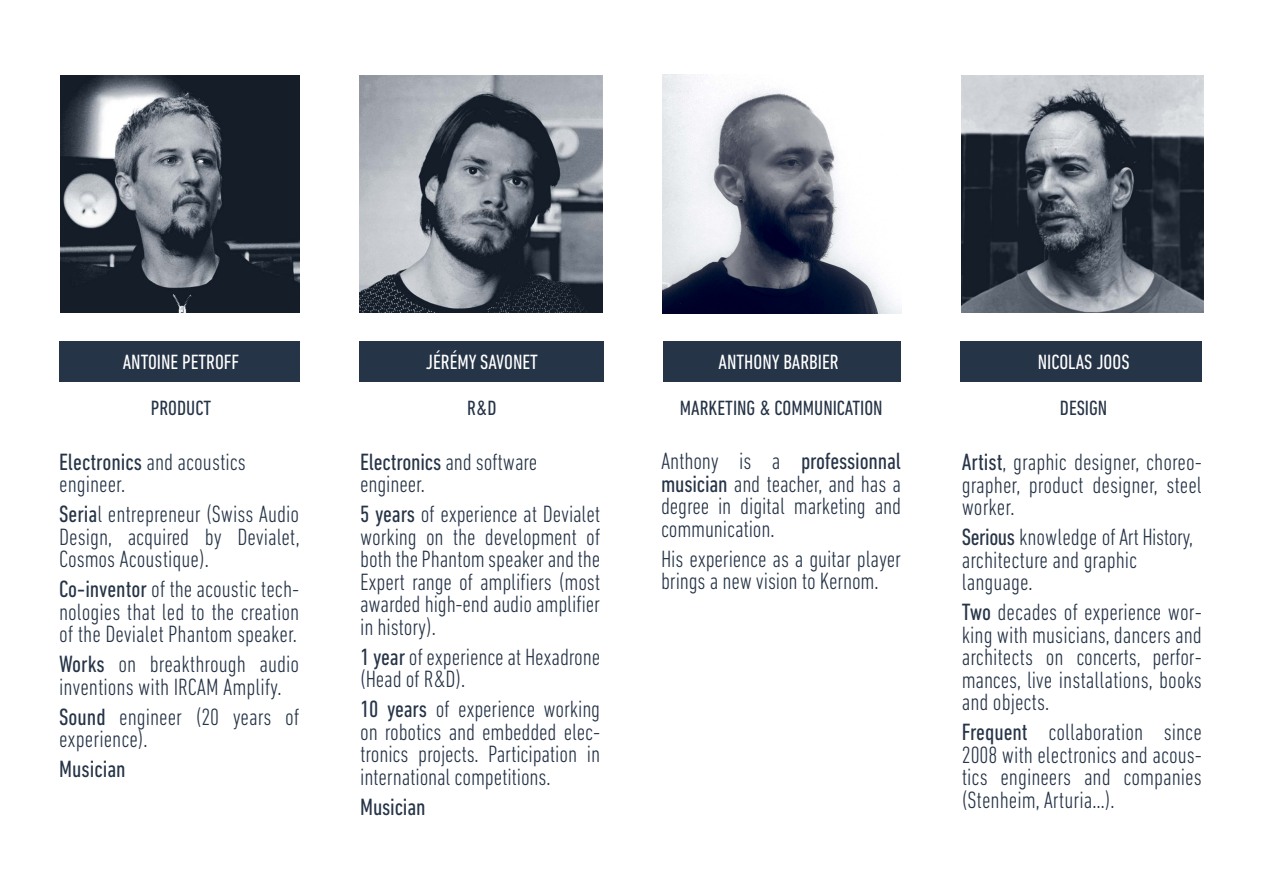
<style>
.page{position:relative;width:1263px;height:893px;background:#fff}
.page>*{position:absolute;margin:0;border:0;box-sizing:border-box;transform-origin:0 0}
.t1{font:300 condensed 24px/22.5px "DIN Next LT Pro";color:#263447;text-align:justify}
.t2{font:condensed 24px "DIN Next LT Pro";letter-spacing:-.005em;color:#263447}
.t3{font:condensed 21px "DIN Next LT Pro";color:#fff}
.t4{font:condensed 21px "DIN Next LT Pro";color:#263447}
.s1{font-weight:400}
</style>
<div class="page">
<div style="left:60px;top:342px;width:1142px;height:40px;background:#263447"></div>
<div style="left:604px;top:76px;width:59px;height:379px;background:#fff"></div>
<div style="left:300px;top:76px;width:59px;height:380px;background:#fff"></div>
<div style="left:902px;top:76px;width:58px;height:377px;background:#fff"></div>
<img style="left:962px;top:76px;width:242px;height:237px">
<img style="left:359px;top:76px;width:243px;height:237px">
<img style="left:60px;top:76px;width:239px;height:237px">
<img style="left:662px;top:74px;width:240px;height:239px">
<p class="t3" style="left:123px;top:350px;width:118px">ANTOINE PETROFF</p>
<p class="t3" style="left:426px;top:350px;width:114px">JÉRÉMY SAVONET</p>
<p class="t3" style="left:718px;top:350px;width:122px">ANTHONY BARBIER</p>
<p class="t3" style="left:1038px;top:350px;width:93px">NICOLAS JOOS</p>
<p class="t4" style="left:151px;top:396px;width:62px">PRODUCT</p>
<p class="t4" style="left:467px;top:396px;width:31px">R&amp;D</p>
<p class="t4" style="left:680px;top:396px;width:204px">MARKETING &amp; COMMUNICATION</p>
<p class="t4" style="left:1060px;top:396px;width:49px">DESIGN</p>
<p class="t1" style="left:59px;top:450px;width:188px"><span class="s1">Electronics</span> and acoustics engineer.</p>
<p class="t1" style="left:59px;top:503px;width:242px"><span class="s1">Seria</span>l entrepreneur (Swiss Audio Design, acquired by Devialet, Cosmos Acoustique).</p>
<p class="t1" style="left:59px;top:578px;width:242px"><span class="s1">Co-inventor</span> of the acoustic tech&shy;nologies that led to the creation of the Devialet Phantom speaker.</p>
<p class="t1" style="left:59px;top:653px;width:242px"><span class="s1">Works</span> on breakthrough audio inventions with IRCAM Amplify.</p>
<p class="t1" style="left:59px;top:705px;width:242px"><span class="s1">Sound</span> engineer (20 years of experience).</p>
<p class="t2" style="left:59px;top:756px;width:68px">Musician</p>
<p class="t1" style="left:360px;top:450px;width:179px"><span class="s1">Electronics</span> and software engineer.</p>
<p class="t1" style="left:360px;top:503px;width:242px"><span class="s1">5 years</span> of experience at Devialet working on the development of both the Phantom speaker and the Expert range of amplifiers (most awarded high-end audio amplifier in history).</p>
<p class="t1" style="left:360px;top:645px;width:242px"><span class="s1">1 year</span> of experience at Hexadrone (Head of R&amp;D).</p>
<p class="t1" style="left:360px;top:698px;width:242px"><span class="s1">10 years</span> of experience working on robotics and embedded elec&shy;tronics projects. Participation in international competitions.</p>
<p class="t2" style="left:360px;top:793px;width:67px">Musician</p>
<p class="t1" style="left:661px;top:450px;width:242px">Anthony is a <span class="s1">professionnal musician</span> and teacher, and has a degree in digital marketing and communication.</p>
<p class="t1" style="left:661px;top:547px;width:242px">His experience as a guitar player brings a new vision to Kernom.</p>
<p class="t1" style="left:962px;top:451px;width:242px"><span class="s1">Artist</span>, graphic designer, choreo&shy;grapher, product designer, steel worker.</p>
<p class="t1" style="left:962px;top:526px;width:233px;text-align:left"><span class="s1">Serious</span> knowledge of Art History, architecture and graphic language.</p>
<p class="t1" style="left:962px;top:601px;width:242px"><span class="s1">Two</span> decades of experience wor&shy;king with musicians, dancers and architects on concerts, perfor&shy;mances, live installations, books and objects.</p>
<p class="t1" style="left:962px;top:721px;width:242px"><span class="s1">Frequent</span> collaboration since 2008 with electronics and acous&shy;tics engineers and companies (Stenheim, Arturia…).</p>
</div>
